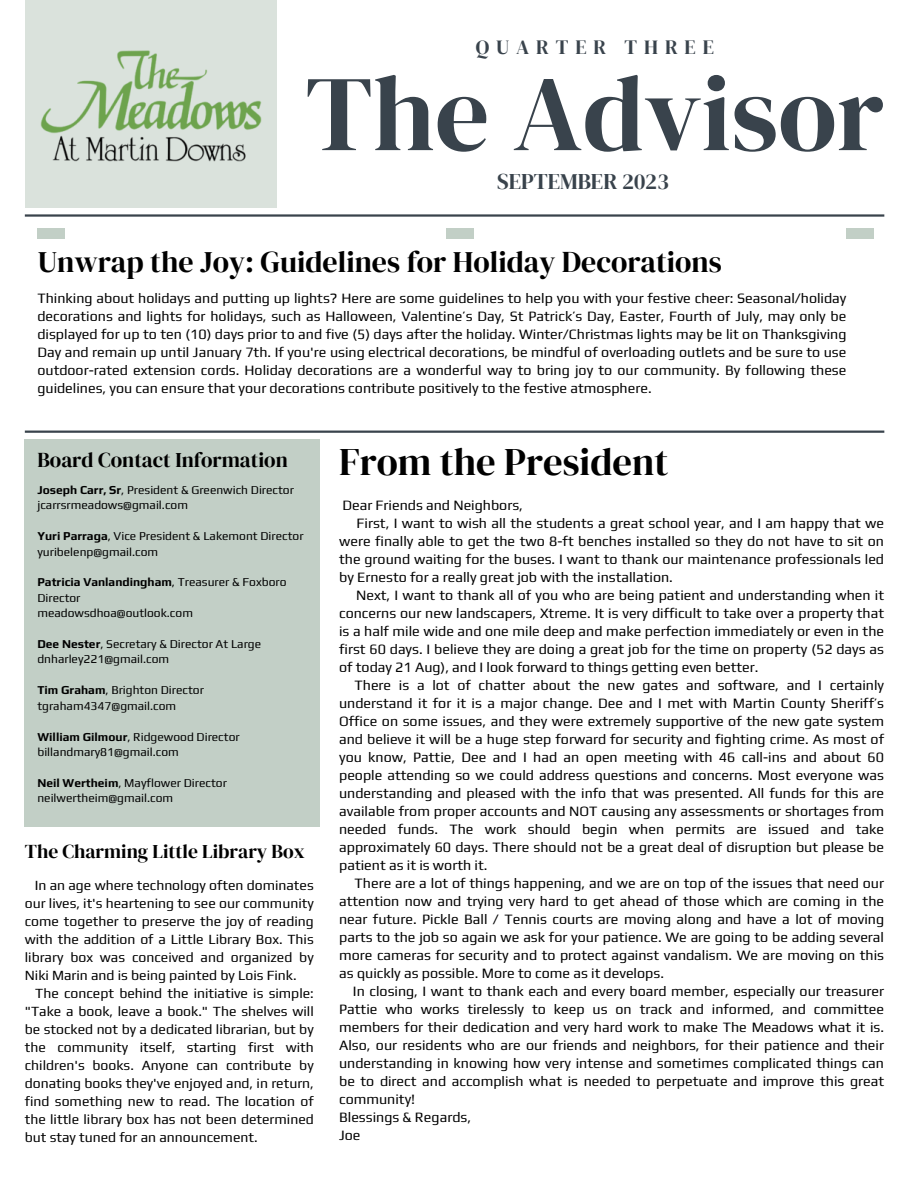
<style>
.page{position:relative;width:918px;height:1188px;background:#fff}
.page>*{position:absolute;margin:0;border:0;box-sizing:border-box;transform-origin:0 0}
.t1{font:107.4px "DM Serif Display";color:#39434c}
.t2{font:38.55px "DM Serif Display";color:#000}
.t3{font:29.85px "DM Serif Display";color:#000}
.t4{font:22.35px "DM Serif Display";color:#39434c}
.t5{font:21px "DM Serif Display";color:#000}
.t6{font:20.25px "DM Serif Display";letter-spacing:.34em;color:#39434c}
.t7{font:19.5px "DM Serif Display";color:#000}
.t8{font:14.25px/18px "Play";color:#000;text-align:justify}
.t9{font:13.95px/18px "Play";color:#000;text-align:justify}
.t10{font:12px/15.5px "Play";color:#000}
.s1{font-weight:700}
</style>
<div class="page">
<hr style="left:25px;top:431px;width:859px;height:2px;background:#39434c">
<div style="left:25px;top:0;width:252px;height:207px;background:#dae2dc"></div>
<img style="left:41px;top:50px;width:220px;height:112px">
<hr style="left:25px;top:214px;width:859px;height:3px;background:#39434c">
<div style="left:37px;top:228px;width:28px;height:11px;background:#c2cfc6"></div>
<div style="left:446px;top:228px;width:28px;height:11px;background:#c2cfc6"></div>
<div style="left:846px;top:228px;width:28px;height:10px;background:#c2cfc6"></div>
<div style="left:25px;top:440px;width:295px;height:387px;background:#c2cfc6"></div>
<p class="t6" style="left:476px;top:33px;width:240px">QUARTER THREE</p>
<p class="t1" style="left:305px;top:39px;width:580px">The Advisor</p>
<p class="t4" style="left:497px;top:166px;width:173px">SEPTEMBER 2023</p>
<p class="t3" style="left:38px;top:241px;width:686px">Unwrap the Joy: Guidelines for Holiday Decorations</p>
<p class="t8" style="left:37px;top:289px;width:811px">Thinking about holidays and putting up lights? Here are some guidelines to help you with your festive cheer: Seasonal/holiday decorations and lights for holidays, such as Halloween, Valentine’s Day, St Patrick’s Day, Easter, Fourth of July, may only be displayed for up to ten (10) days prior to and five (5) days after the holiday. Winter/Christmas lights may be lit on Thanksgiving Day and remain up until January 7th. If you're using electrical decorations, be mindful of overloading outlets and be sure to use outdoor-rated extension cords. Holiday decorations are a wonderful way to bring joy to our community. By following these guidelines, you can ensure that your decorations contribute positively to the festive atmosphere.</p>
<p class="t5" style="left:37px;top:445px;width:252px">Board Contact Information</p>
<p class="t10" style="left:37px;top:482px;width:258px"><span class="s1">Joseph Carr, Sr</span>, President &amp; Greenwich Director</p>
<p class="t10" style="left:37px;top:497px;width:152px">jcarrsrmeadows@gmail.com</p>
<p class="t10" style="left:37px;top:528px;width:268px"><span class="s1">Yuri Parraga</span>, Vice President &amp; Lakemont Director</p>
<p class="t10" style="left:37px;top:544px;width:122px">yuribelenp@gmail.com</p>
<p class="t10" style="left:37px;top:574px;width:251px"><span class="s1">Patricia Vanlandingham</span>, Treasurer &amp; Foxboro<br>Director</p>
<p class="t10" style="left:37px;top:605px;width:157px">meadowsdhoa@outlook.com</p>
<p class="t10" style="left:37px;top:636px;width:225px"><span class="s1">Dee Nester</span>, Secretary &amp; Director At Large dnharley221@gmail.com</p>
<p class="t10" style="left:37px;top:682px;width:168px"><span class="s1">Tim Graham</span>, Brighton Director tgraham4347@gmail.com</p>
<p class="t10" style="left:37px;top:728px;width:204px"><span class="s1">William Gilmour</span>, Ridgewood Director billandmary81@gmail.com</p>
<p class="t10" style="left:37px;top:775px;width:191px"><span class="s1">Neil Wertheim</span>, Mayflower Director</p>
<p class="t10" style="left:37px;top:790px;width:137px">neilwertheim@gmail.com</p>
<p class="t7" style="left:25px;top:838px;width:282px">The Charming Little Library Box</p>
<p class="t9" style="left:25px;top:876px;width:290px;text-indent:10px">In an age where technology often dominates our lives, it's heartening to see our community come together to preserve the joy of reading with the addition of a Little Library Box. This library box was conceived and organized by Niki Marin and is being painted by Lois Fink.</p>
<p class="t9" style="left:25px;top:984px;width:290px;text-indent:10px">The concept behind the initiative is simple: "Take a book, leave a book." The shelves will be stocked not by a dedicated librarian, but by the community itself, starting first with children's books. Anyone can contribute by donating books they've enjoyed and, in return, find something new to read. The location of the little library box has not been determined but stay tuned for an announcement.</p>
<p class="t2" style="left:339px;top:435px;width:331px">From the President</p>
<p class="t8" style="left:342px;top:495px;width:182px">Dear Friends and Neighbors,</p>
<p class="t8" style="left:339px;top:513px;width:546px;text-indent:18px">First, I want to wish all the students a great school year, and I am happy that we were finally able to get the two 8-ft benches installed so they do not have to sit on the ground waiting for the buses. I want to thank our maintenance professionals led by Ernesto for a really great job with the installation.</p>
<p class="t8" style="left:339px;top:585px;width:547px;text-indent:17px">Next, I want to thank all of you who are being patient and understanding when it concerns our new landscapers, Xtreme. It is very difficult to take over a property that is a half mile wide and one mile deep and make perfection immediately or even in the first 60 days. I believe they are doing a great job for the time on property (52 days as of today 21 Aug), and I look forward to things getting even better.</p>
<p class="t8" style="left:339px;top:675px;width:547px;text-indent:15px">There is a lot of chatter about the new gates and software, and I certainly understand it for it is a major change. Dee and I met with Martin County Sheriff’s Office on some issues, and they were extremely supportive of the new gate system and believe it will be a huge step forward for security and fighting crime. As most of you know, Pattie, Dee and I had an open meeting with 46 call-ins and about 60 people attending so we could address questions and concerns. Most everyone was understanding and pleased with the info that was presented. All funds for this are available from proper accounts and NOT causing any assessments or shortages from needed funds. The work should begin when permits are issued and take approximately 60 days. There should not be a great deal of disruption but please be patient as it is worth it.</p>
<p class="t8" style="left:339px;top:873px;width:547px;text-indent:15px">There are a lot of things happening, and we are on top of the issues that need our attention now and trying very hard to get ahead of those which are coming in the near future. Pickle Ball / Tennis courts are moving along and have a lot of moving parts to the job so again we ask for your patience. We are going to be adding several more cameras for security and to protect against vandalism. We are moving on this as quickly as possible. More to come as it develops.</p>
<p class="t8" style="left:339px;top:981px;width:547px;text-indent:14px">In closing, I want to thank each and every board member, especially our treasurer Pattie who works tirelessly to keep us on track and informed, and committee members for their dedication and very hard work to make The Meadows what it is.<br>Also, our residents who are our friends and neighbors, for their patience and their understanding in knowing how very intense and sometimes complicated things can be to direct and accomplish what is needed to perpetuate and improve this great community!</p>
<p class="t8" style="left:339px;top:1107px;width:133px">Blessings &amp; Regards,</p>
<p class="t8" style="left:339px;top:1125px;width:23px">Joe</p>
</div>
